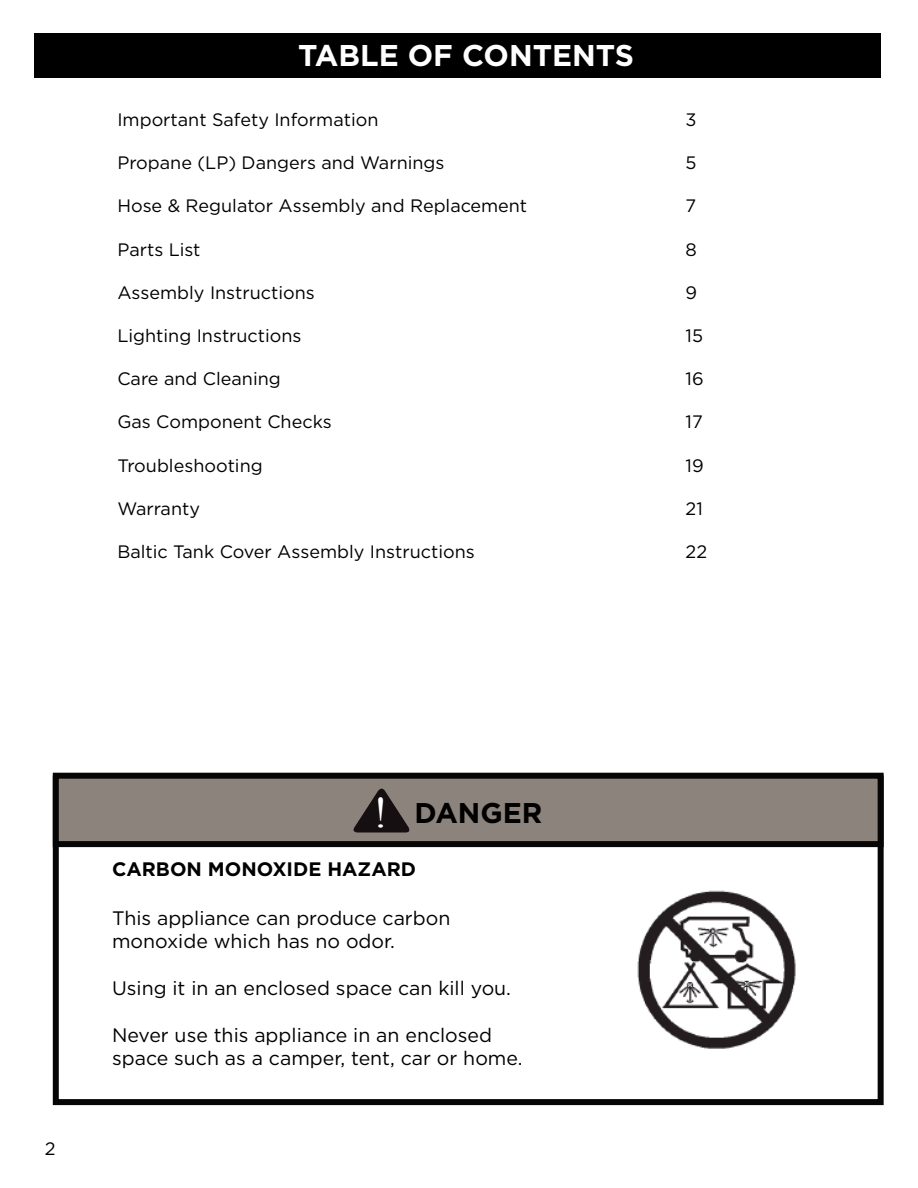
<style>
.page{position:relative;width:918px;height:1188px;background:#fff}
.page>*{position:absolute;margin:0;border:0;box-sizing:border-box;transform-origin:0 0}
.t1{font:700 30px "Gotham";color:#fff}
.t2{font:700 28.5px "Gotham";color:#000}
.t3{font:19.5px/23.4px "Gotham";color:#000}
.t4{font:700 19.5px "Gotham";color:#000}
.t5{font:18px "Gotham";color:#000}
.s1{font-family:"Times New Roman";font-weight:400;font-size:43.5px;color:#fff}
</style>
<div class="page">
<div style="left:53px;top:775px;width:831px;height:330px;border:6px solid #070606"></div>
<img style="left:637px;top:890px;width:159px;height:159px">
<div style="left:34px;top:33px;width:846px;height:45px;background:#000"></div>
<div style="left:53px;top:773px;width:831px;height:74px;background:#8b837c;border:6px solid #070606"></div>
<svg style="left:353px;top:788px;width:57px;height:44px"></svg>
<h1 class="t1" style="left:298px;top:36px;width:338px">TABLE OF CONTENTS</h1>
<p class="t5" style="left:117px;top:108px;width:263px">Important Safety Information</p>
<p class="t5" style="left:117px;top:151px;width:329px">Propane (LP) Dangers and Warnings</p>
<p class="t5" style="left:117px;top:195px;width:411px">Hose &amp; Regulator Assembly and Replacement</p>
<p class="t5" style="left:117px;top:238px;width:85px">Parts List</p>
<p class="t5" style="left:117px;top:281px;width:199px">Assembly Instructions</p>
<p class="t5" style="left:117px;top:324px;width:186px">Lighting Instructions</p>
<p class="t5" style="left:117px;top:367px;width:165px">Care and Cleaning</p>
<p class="t5" style="left:117px;top:410px;width:216px">Gas Component Checks</p>
<p class="t5" style="left:117px;top:454px;width:147px">Troubleshooting</p>
<p class="t5" style="left:117px;top:497px;width:84px">Warranty</p>
<p class="t5" style="left:117px;top:540px;width:359px">Baltic Tank Cover Assembly Instructions</p>
<p class="t5" style="left:686px;top:108px;width:13px">3</p>
<p class="t5" style="left:686px;top:151px;width:13px">5</p>
<p class="t5" style="left:686px;top:195px;width:12px">7</p>
<p class="t5" style="left:686px;top:238px;width:13px">8</p>
<p class="t5" style="left:686px;top:281px;width:13px">9</p>
<p class="t5" style="left:686px;top:324px;width:19px">15</p>
<p class="t5" style="left:686px;top:367px;width:20px">16</p>
<p class="t5" style="left:686px;top:411px;width:19px">17</p>
<p class="t5" style="left:686px;top:454px;width:20px">19</p>
<p class="t5" style="left:686px;top:497px;width:19px">21</p>
<p class="t5" style="left:686px;top:540px;width:23px">22</p>
<p class="t5" style="left:45px;top:1137px;width:12px">2</p>
<h2 class="t2" style="left:373px;top:794px;width:171px"><span class="s1">!</span> DANGER</h2>
<p class="t4" style="left:112px;top:856px;width:306px">CARBON MONOXIDE HAZARD</p>
<p class="t3" style="left:112px;top:906px;width:340px">This appliance can produce carbon monoxide which has no odor.</p>
<p class="t3" style="left:112px;top:976px;width:401px">Using it in an enclosed space can kill you.</p>
<p class="t3" style="left:112px;top:1023px;width:412px">Never use this appliance in an enclosed space such as a camper, tent, car or home.</p>
</div>
